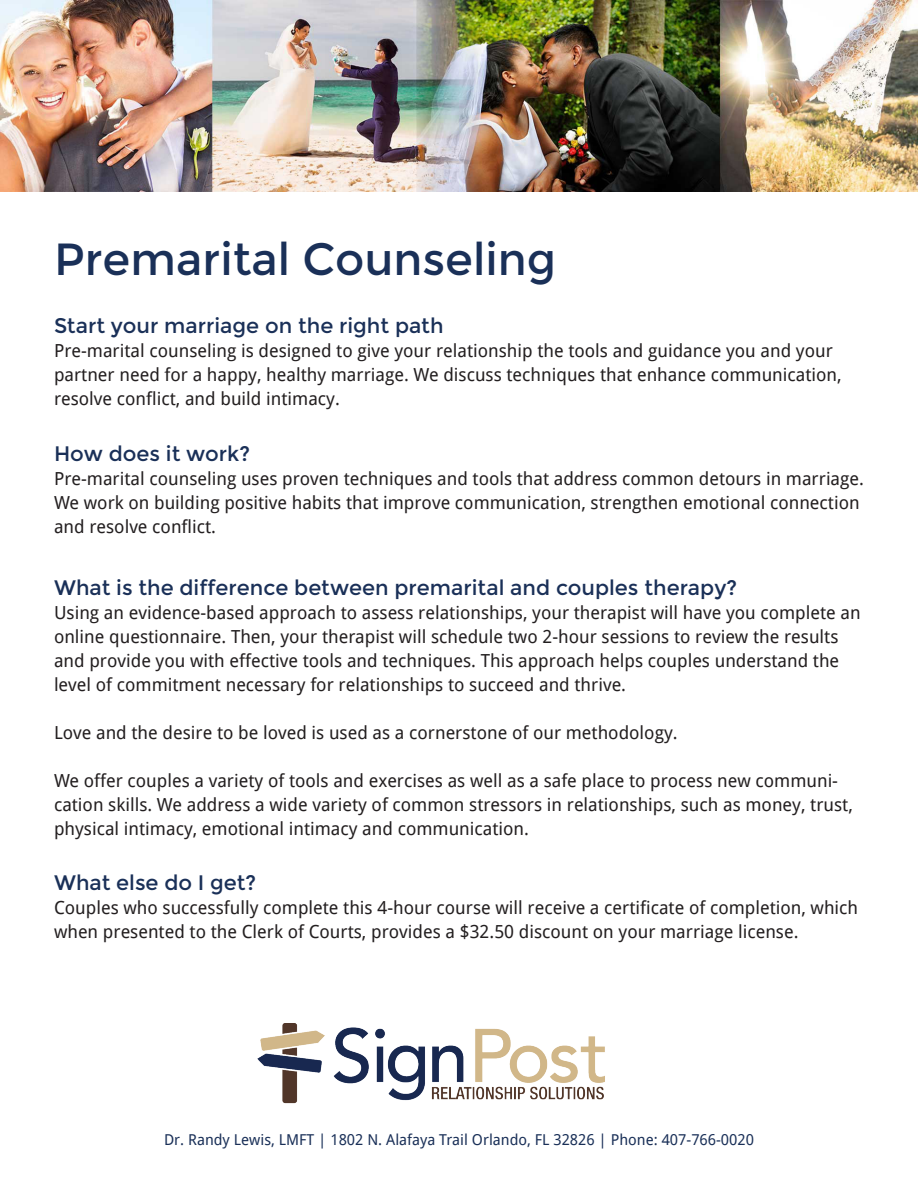
<style>
.page{position:relative;width:918px;height:1188px;background:#fff}
.page>*{position:absolute;margin:0;border:0;box-sizing:border-box;transform-origin:0 0}
.t1{font:45px "Montserrat";color:#1a3058}
.t2{font:21px "Montserrat";color:#1a3058}
.t3{font:18px/24px "Droid Sans";color:#231f20}
.t4{font:15px "Droid Sans";color:#1a3058}
</style>
<div class="page">
<img style="left:0;top:1px;width:918px;height:191px">
<img style="left:257px;top:1023px;width:348px;height:81px">
<p class="t1" style="left:54px;top:233px;width:504px">Premarital Counseling</p>
<p class="t2" style="left:54px;top:314px;width:391px">Start your marriage on the right path</p>
<p class="t3" style="left:54px;top:338px;width:789px">Pre-marital counseling is designed to give your relationship the tools and guidance you and your partner need for a happy, healthy marriage. We discuss techniques that enhance communication, resolve conflict, and build intimacy.</p>
<p class="t2" style="left:54px;top:441px;width:198px">How does it work?</p>
<p class="t3" style="left:54px;top:466px;width:812px">Pre-marital counseling uses proven techniques and tools that address common detours in marriage.<br>We work on building positive habits that improve communication, strengthen emotional connection and resolve conflict.</p>
<p class="t2" style="left:54px;top:576px;width:685px">What is the difference between premarital and couples therapy?</p>
<p class="t3" style="left:54px;top:600px;width:808px">Using an evidence-based approach to assess relationships, your therapist will have you complete an online questionnaire. Then, your therapist will schedule two 2-hour sessions to review the results and provide you with effective tools and techniques. This approach helps couples understand the level of commitment necessary for relationships to succeed and thrive.</p>
<p class="t3" style="left:54px;top:720px;width:625px">Love and the desire to be loved is used as a cornerstone of our methodology.</p>
<p class="t3" style="left:54px;top:768px;width:800px">We offer couples a variety of tools and exercises as well as a safe place to process new communi&shy;cation skills. We address a wide variety of common stressors in relationships, such as money, trust, physical intimacy, emotional intimacy and communication.</p>
<p class="t2" style="left:54px;top:871px;width:204px">What else do I get?</p>
<p class="t3" style="left:54px;top:895px;width:806px">Couples who successfully complete this 4-hour course will receive a certificate of completion, which when presented to the Clerk of Courts, provides a $32.50 discount on your marriage license.</p>
<p class="t4" style="left:164px;top:1130px;width:591px">Dr. Randy Lewis, LMFT | 1802 N. Alafaya Trail Orlando, FL 32826 | Phone: 407-766-0020</p>
</div>
